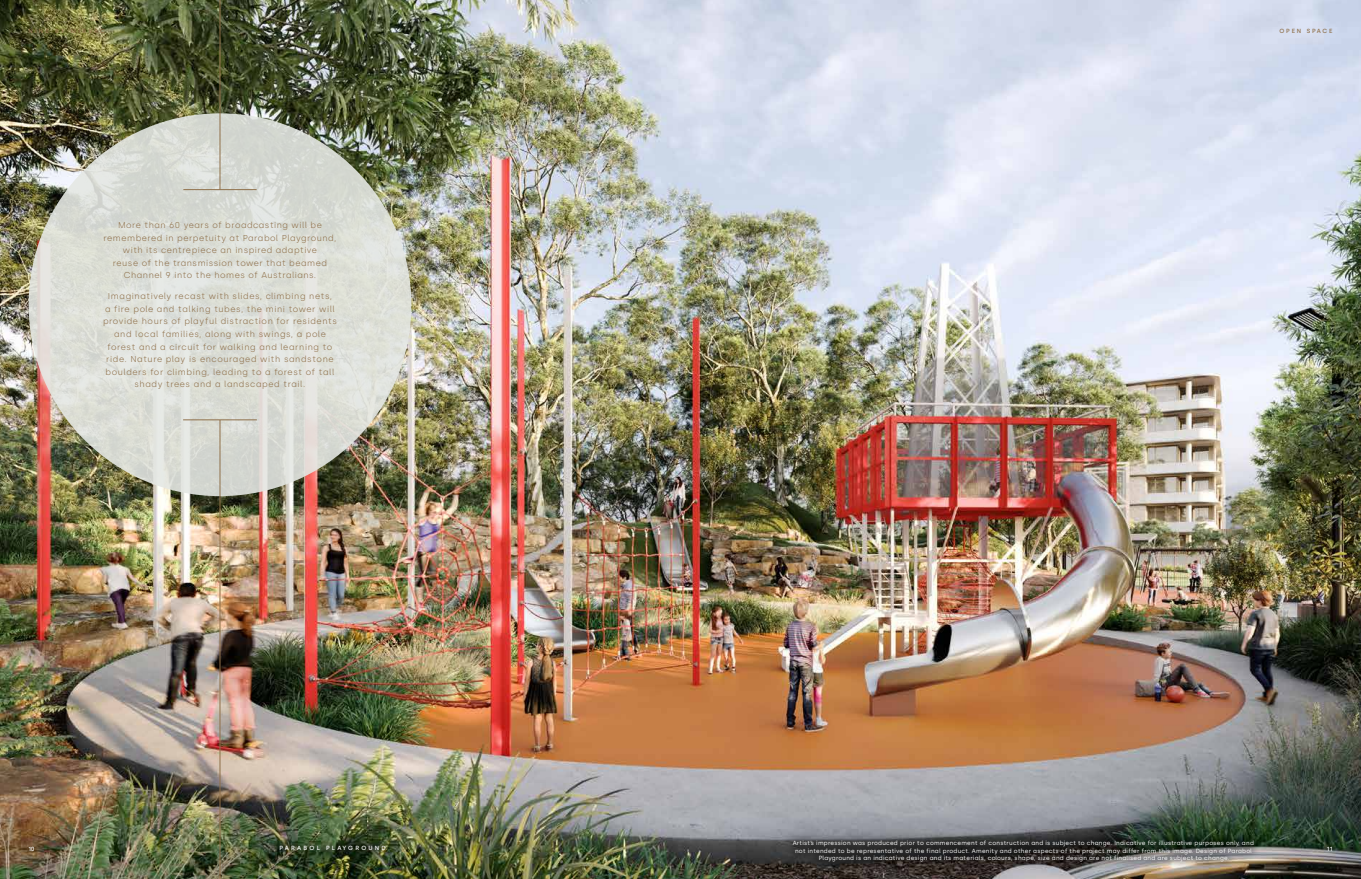
<style>
.page{position:relative;width:1361px;height:879px;background:#fff}
.page>*{position:absolute;margin:0;border:0;box-sizing:border-box;transform-origin:0 0}
.t1{font:300 8.5px/12.5px "Silka";letter-spacing:.07em;color:#8f704a;text-align:center}
.t2{font:6px/7.5px "Silka";letter-spacing:.04em;color:#fff;text-align:center}
.t3{font:500 6px "Silka";letter-spacing:.375em;color:#fff}
.t4{font:500 6px "Silka";letter-spacing:.375em;color:#8f704a}
.t5{font:500 6px "Silka";letter-spacing:.32em;color:#8f704a}
</style>
<div class="page">
<img style="left:0;top:0;width:1361px;height:879px">
<svg style="left:29px;top:113px;width:382px;height:383px;background:#dbddd7"></svg>
<hr style="left:220px;top:0;width:1px;height:189px;background:#8f704a">
<hr style="left:183px;top:189px;width:74px;height:1px;background:#8f704a">
<hr style="left:220px;top:420px;width:1px;height:459px;background:#8f704a">
<hr style="left:183px;top:419px;width:74px;height:1px;background:#8f704a">
<div style="left:271px;top:836px;width:123px;height:23px;background:#000;opacity:.42"></div>
<div style="left:784px;top:832px;width:478px;height:38px;background:#000;opacity:.42"></div>
<p class="t4" style="left:28px;top:27px;width:78px">NINE BY MIRVAC</p>
<p class="t1" style="left:104px;top:219px;width:234px">More than 60 years of broadcasting will be remembered in perpetuity at Parabol Playground, with its centrepiece an inspired adaptive<br>reuse of the transmission tower that beamed Channel 9 into the homes of Australians.</p>
<p class="t1" style="left:103px;top:290px;width:235px">Imaginatively recast with slides, climbing nets,<br>a fire pole and talking tubes, the mini tower will provide hours of playful distraction for residents and local families, along with swings, a pole forest and a circuit for walking and learning to ride. Nature play is encouraged with sandstone boulders for climbing, leading to a forest of tall shady trees and a landscaped trail.</p>
<p class="t5" style="left:1279px;top:27px;width:55px">OPEN SPACE</p>
<p class="t3" style="left:280px;top:844px;width:108px">PARABOL PLAYGROUND</p>
<p class="t2" style="left:792px;top:839px;width:463px">Artist’s impression was produced prior to commencement of construction and is subject to change. Indicative for illustrative purposes only, and not intended to be representative of the final product. Amenity and other aspects of the project may differ from this image. Design of Parabol<br>Playground is an indicative design and its materials, colours, shape, size and design are not finalised and are subject to change.</p>
<p class="t3" style="left:28px;top:845px;width:8px">10</p>
<p class="t3" style="left:1327px;top:845px;width:7px">11</p>
</div>
